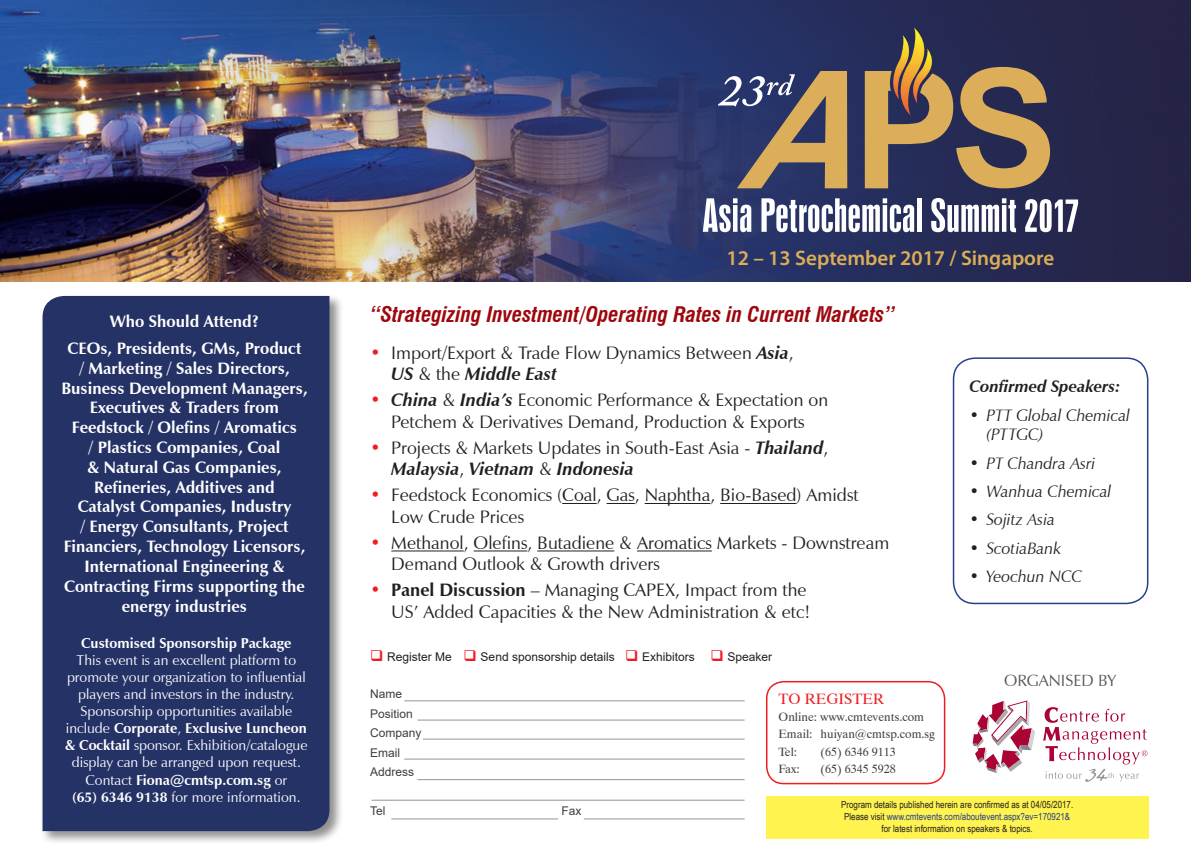
<style>
.page{position:relative;width:1191px;height:851px;background:#fff}
.page>*{position:absolute;margin:0;border:0;box-sizing:border-box;transform-origin:0 0}
.t1{font:italic 700 condensed 21px "Swiss 721 BT";color:#9d070d}
.t2{font:600 21px "Myriad Pro";color:#dcae55}
.t3{font:18px/21.6px "Zapf Humanist 601 BT";color:#231f20}
.t4{font:700 16.5px/19.8px "Zapf Humanist 601 BT";color:#fff;text-align:center}
.t5{font:italic 16.5px/19.8px "Zapf Humanist 601 BT";color:#231f20}
.t6{font:italic 700 16.5px "Zapf Humanist 601 BT";color:#231f20}
.t7{font:16.2px "Zapf Humanist 601 BT";color:#57585a}
.t8{font:15px "Dutch 801 BT";color:#ee1d23}
.t9{font:14.25px/17.1px "Zapf Humanist 601 BT";color:#fff;text-align:center}
.t10{font:700 14.25px "Zapf Humanist 601 BT";color:#fff}
.t11{font:12px "Dutch 801 BT";color:#3e3e3f}
.t12{font:12px "Arial";color:#231f20}
.t13{font:12px "Arial";color:#3e3e3f}
.t14{font:9.75px "Arial Narrow";color:#231f20}
.t15{font:9.75px "Arial Narrow";color:#253f8e}
.s1{font-weight:700}
.s2{color:#ee1d23}
.s3{font-weight:700;font-style:italic}
.s4{color:#231f20}
</style>
<div class="page">
<img style="left:0;top:0;width:1191px;height:281px">
<div style="left:40px;top:294px;width:304px;height:551px;background:#231f20;opacity:.5"></div>
<div style="left:43px;top:296px;width:286px;height:535px;background:#253266"></div>
<hr style="left:404px;top:700px;width:340px;height:1px;background:#939598">
<hr style="left:417px;top:719px;width:327px;height:1px;background:#939598">
<hr style="left:423px;top:738px;width:321px;height:1px;background:#939598">
<hr style="left:404px;top:758px;width:340px;height:1px;background:#939598">
<hr style="left:417px;top:779px;width:327px;height:1px;background:#939598">
<hr style="left:371px;top:799px;width:373px;height:1px;background:#939598">
<hr style="left:584px;top:818px;width:160px;height:1px;background:#939598">
<hr style="left:391px;top:818px;width:167px;height:1px;background:#939598">
<hr style="left:562px;top:503px;width:35px;height:1px;background:#231f20">
<svg style="left:606px;top:503px;width:29px;height:1px"></svg>
<hr style="left:644px;top:503px;width:66px;height:1px;background:#231f20">
<hr style="left:720px;top:503px;width:76px;height:1px;background:#231f20">
<hr style="left:391px;top:550px;width:73px;height:1px;background:#231f20">
<hr style="left:473px;top:550px;width:54px;height:1px;background:#231f20">
<hr style="left:537px;top:550px;width:77px;height:1px;background:#231f20">
<hr style="left:637px;top:550px;width:75px;height:1px;background:#231f20">
<svg style="left:972px;top:700px;width:63px;height:73px"></svg>
<svg style="left:1043px;top:707px;width:104px;height:74px"></svg>
<svg style="left:864px;top:28px;width:186px;height:160px;background:#746254"></svg>
<svg style="left:718px;top:71px;width:129px;height:117px;background:#736a69"></svg>
<svg style="left:703px;top:198px;width:48px;height:34px"></svg>
<svg style="left:761px;top:198px;width:153px;height:34px"></svg>
<hr style="left:917px;top:198px;width:4px;height:34px;background:#fff">
<svg style="left:931px;top:198px;width:85px;height:34px"></svg>
<svg style="left:1025px;top:199px;width:53px;height:33px"></svg>
<div style="left:952px;top:357px;width:196px;height:247px;border:2px solid #253f8e;border-radius:21px"></div>
<div style="left:766px;top:795px;width:382px;height:43px;background:#fff34f"></div>
<div style="left:766px;top:680px;width:179px;height:104px;border:2px solid #ee1d23;border-radius:17px"></div>
<p class="t4" style="left:110px;top:311px;width:151px">Who Should Attend?</p>
<p class="t4" style="left:61px;top:338px;width:248px">CEOs, Presidents, GMs, Product<br>/ Marketing / Sales Directors,<br>Business Development Managers,<br>Executives &amp; Traders from<br>Feedstock / Olefins / Aromatics<br>/ Plastics Companies, Coal<br>&amp; Natural Gas Companies,<br>Refineries, Additives and<br>Catalyst Companies, Industry<br>/ Energy Consultants, Project<br>Financiers, Technology Licensors,<br>International Engineering &amp;<br>Contracting Firms supporting the energy industries</p>
<p class="t10" style="left:81px;top:633px;width:212px">Customised Sponsorship Package</p>
<p class="t9" style="left:65px;top:651px;width:244px">This event is an excellent platform to promote your organization to influential players and investors in the industry.<br>Sponsorship opportunities available include <span class="s1">Corporate</span>, <span class="s1">Exclusive Luncheon &amp; Cocktail</span> sponsor. Exhibition/catalogue display can be arranged upon request.<br>Contact <span class="s1">Fiona@cmtsp.com.sg</span> or<br><span class="s1">(65) 6346 9138</span> for more information.</p>
<p class="t2" style="left:726px;top:245px;width:329px">12 – 13 September 2017 / Singapore</p>
<p class="t1" style="left:370px;top:301px;width:526px">“Strategizing Investment/Operating Rates in Current Markets”</p>
<p class="t3" style="left:391px;top:341px;width:404px;text-indent:-21px"><span class="s2">•</span> Import/Export &amp; Trade Flow Dynamics Between <span class="s3">Asia</span>,<br><span class="s3">US</span> &amp; the <span class="s3">Middle East</span></p>
<p class="t3" style="left:370px;top:389px;width:459px;text-align:center"><span class="s2">•</span> <span class="s3">China</span> &amp; <span class="s3">India’s</span> Economic Performance &amp; Expectation on<br>Petchem &amp; Derivatives Demand, Production &amp; Exports</p>
<p class="t3" style="left:391px;top:436px;width:438px;text-indent:-21px"><span class="s2">•</span> Projects &amp; Markets Updates in South-East Asia - <span class="s3">Thailand</span>,<br><span class="s3">Malaysia</span>, <span class="s3">Vietnam</span> &amp; <span class="s3">Indonesia</span></p>
<p class="t3" style="left:391px;top:484px;width:469px;text-indent:-21px"><span class="s2">•</span> Feedstock Economics (Coal, Gas, Naphtha, Bio-Based) Amidst<br>Low Crude Prices</p>
<p class="t3" style="left:391px;top:531px;width:499px;text-indent:-21px"><span class="s2">•</span> Methanol, Olefins, Butadiene &amp; Aromatics Markets - Downstream<br>Demand Outlook &amp; Growth drivers</p>
<p class="t3" style="left:370px;top:579px;width:442px;text-align:right"><span class="s2">•</span> <span class="s1">Panel Discussion</span> – Managing CAPEX, Impact from the<br>US’ Added Capacities &amp; the New Administration &amp; etc!</p>
<p class="t12" style="left:370px;top:648px;width:403px"><span class="s2">❑</span> Register Me <span class="s2">❑</span> Send sponsorship details <span class="s2">❑</span> Exhibitors <span class="s2">❑</span> Speaker</p>
<p class="t6" style="left:969px;top:376px;width:152px">Confirmed Speakers:</p>
<p class="t5" style="left:986px;top:405px;width:145px;text-indent:-17px">• PTT Global Chemical (PTTGC)</p>
<p class="t5" style="left:969px;top:453px;width:127px">• PT Chandra Asri</p>
<p class="t5" style="left:969px;top:481px;width:143px">• Wanhua Chemical</p>
<p class="t5" style="left:969px;top:509px;width:87px">• Sojitz Asia</p>
<p class="t5" style="left:969px;top:538px;width:93px">• ScotiaBank</p>
<p class="t5" style="left:969px;top:566px;width:114px">• Yeochun NCC</p>
<p class="t7" style="left:1004px;top:670px;width:114px">ORGANISED BY</p>
<p class="t13" style="left:370px;top:685px;width:34px">Name</p>
<p class="t13" style="left:370px;top:705px;width:44px">Position</p>
<p class="t13" style="left:370px;top:724px;width:53px">Company</p>
<p class="t13" style="left:370px;top:744px;width:31px">Email</p>
<p class="t13" style="left:370px;top:763px;width:46px">Address</p>
<p class="t13" style="left:370px;top:802px;width:17px">Tel</p>
<p class="t13" style="left:561px;top:802px;width:22px">Fax</p>
<p class="t8" style="left:778px;top:689px;width:107px">TO REGISTER</p>
<p class="t11" style="left:778px;top:709px;width:147px">Online: www.cmtevents.com</p>
<p class="t11" style="left:778px;top:726px;width:158px">Email: huiyan@cmtsp.com.sg</p>
<p class="t11" style="left:778px;top:744px;width:20px">Tel:</p>
<p class="t11" style="left:820px;top:744px;width:77px">(65) 6346 9113</p>
<p class="t11" style="left:778px;top:761px;width:23px">Fax:</p>
<p class="t11" style="left:820px;top:761px;width:77px">(65) 6345 5928</p>
<p class="t14" style="left:841px;top:797px;width:233px">Program details published herein are confirmed as at 04/05/2017.</p>
<p class="t15" style="left:844px;top:809px;width:227px"><span class="s4">Please visit</span> www.cmtevents.com/aboutevent.aspx?ev=170921&amp;</p>
<p class="t14" style="left:881px;top:821px;width:153px">for latest information on speakers &amp; topics.</p>
</div>
